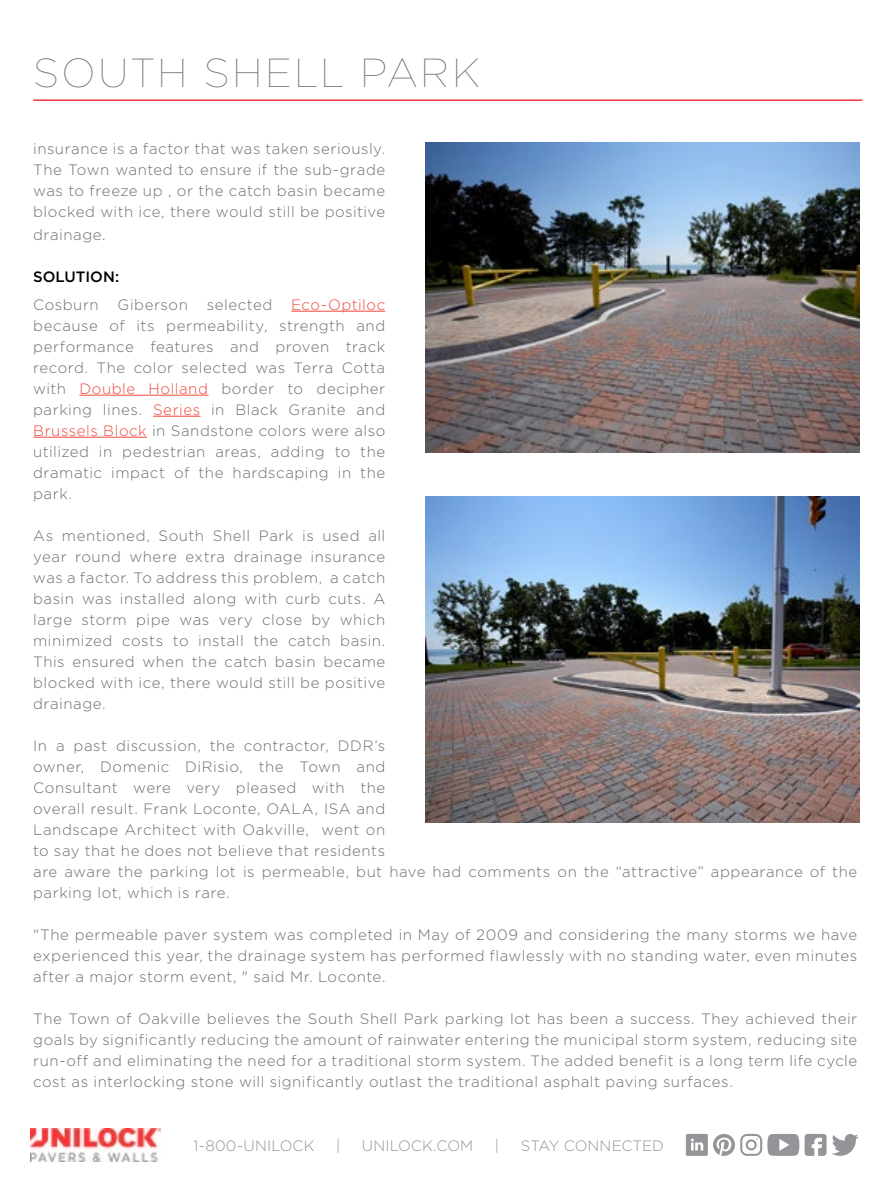
<style>
.page{position:relative;width:891px;height:1188px;background:#fff}
.page>*{position:absolute;margin:0;border:0;box-sizing:border-box;transform-origin:0 0}
.t1{font:100 40.5px "Gotham";letter-spacing:.06em;color:#6d6e71}
.t2{font:300 15px/21px "Gotham";letter-spacing:.035em;color:#6d6e71;text-align:justify}
.t3{font:300 15px "Gotham";letter-spacing:.005em;color:#939598}
.t4{font:300 15px "Gotham";letter-spacing:.025em;color:#f0493e}
.t5{font:500 15px "Gotham";color:#000}
.s1{color:#f0493e}
</style>
<div class="page">
<hr style="left:291px;top:311px;width:94px;height:1px;background:#f0493e">
<hr style="left:79px;top:395px;width:129px;height:1px;background:#f0493e">
<hr style="left:153px;top:416px;width:48px;height:1px;background:#f0493e">
<hr style="left:33px;top:437px;width:114px;height:1px;background:#f0493e">
<img style="left:426px;top:496px;width:433px;height:327px">
<img style="left:426px;top:142px;width:433px;height:311px">
<hr style="left:33px;top:99px;width:829px;height:2px;background:#ef3742">
<img style="left:31px;top:1129px;width:129px;height:32px">
<svg style="left:686px;top:1134px;width:113px;height:22px"></svg>
<svg style="left:805px;top:1134px;width:54px;height:22px"></svg>
<h1 class="t1" style="left:33px;top:48px;width:449px">SOUTH SHELL PARK</h1>
<p class="t2" style="left:33px;top:138px;width:354px">insurance is a factor that was taken seriously.<br>The Town wanted to ensure if the sub-grade was to freeze up , or the catch basin became blocked with ice, there would still be positive</p>
<p class="t2" style="left:33px;top:224px;width:74px">drainage.</p>
<p class="t5" style="left:33px;top:267px;width:88px">SOLUTION:</p>
<p class="t2" style="left:33px;top:293px;width:67px">Cosburn</p>
<p class="t2" style="left:118px;top:293px;width:72px">Giberson</p>
<p class="t2" style="left:207px;top:293px;width:67px">selected</p>
<p class="t4" style="left:291px;top:295px;width:96px">Eco-Optiloc</p>
<p class="t2" style="left:33px;top:314px;width:354px">because of its permeability, strength and performance features and proven track record. The color selected was Terra Cotta with <span class="s1">Double Holland</span> border to decipher parking lines. <span class="s1">Series</span> in Black Granite and <span class="s1">Brussels Block</span> in Sandstone colors were also utilized in pedestrian areas, adding to the dramatic impact of the hardscaping in the park.</p>
<p class="t2" style="left:33px;top:524px;width:354px">As mentioned, South Shell Park is used all year round where extra drainage insurance was a factor. To address this problem, a catch basin was installed along with curb cuts. A large storm pipe was very close by which minimized costs to install the catch basin.<br>This ensured when the catch basin became blocked with ice, there would still be positive drainage.</p>
<p class="t2" style="left:33px;top:734px;width:826px;text-align:left">In a past discussion, the contractor, DDR’s<br>owner, Domenic DiRisio, the Town and<br>Consultant were very pleased with the<br>overall result. Frank Loconte, OALA, ISA and<br>Landscape Architect with Oakville, went on<br>to say that he does not believe that residents<br>are aware the parking lot is permeable, but have had comments on the “attractive” appearance of the parking lot, which is rare.</p>
<p class="t2" style="left:33px;top:923px;width:825px">"The permeable paver system was completed in May of 2009 and considering the many storms we have experienced this year, the drainage system has performed flawlessly with no standing water, even minutes after a major storm event, " said Mr. Loconte.</p>
<p class="t2" style="left:33px;top:1007px;width:826px">The Town of Oakville believes the South Shell Park parking lot has been a success. They achieved their goals by significantly reducing the amount of rainwater entering the municipal storm system, reducing site run-off and eliminating the need for a traditional storm system. The added benefit is a long term life cycle cost as interlocking stone will significantly outlast the traditional asphalt paving surfaces.</p>
<p class="t3" style="left:194px;top:1136px;width:122px">1-800-UNILOCK</p>
<p class="t3" style="left:336px;top:1136px;width:6px">|</p>
<p class="t3" style="left:362px;top:1136px;width:113px">UNILOCK.COM</p>
<p class="t3" style="left:495px;top:1136px;width:6px">|</p>
<p class="t3" style="left:521px;top:1136px;width:145px">STAY CONNECTED</p>
</div>
